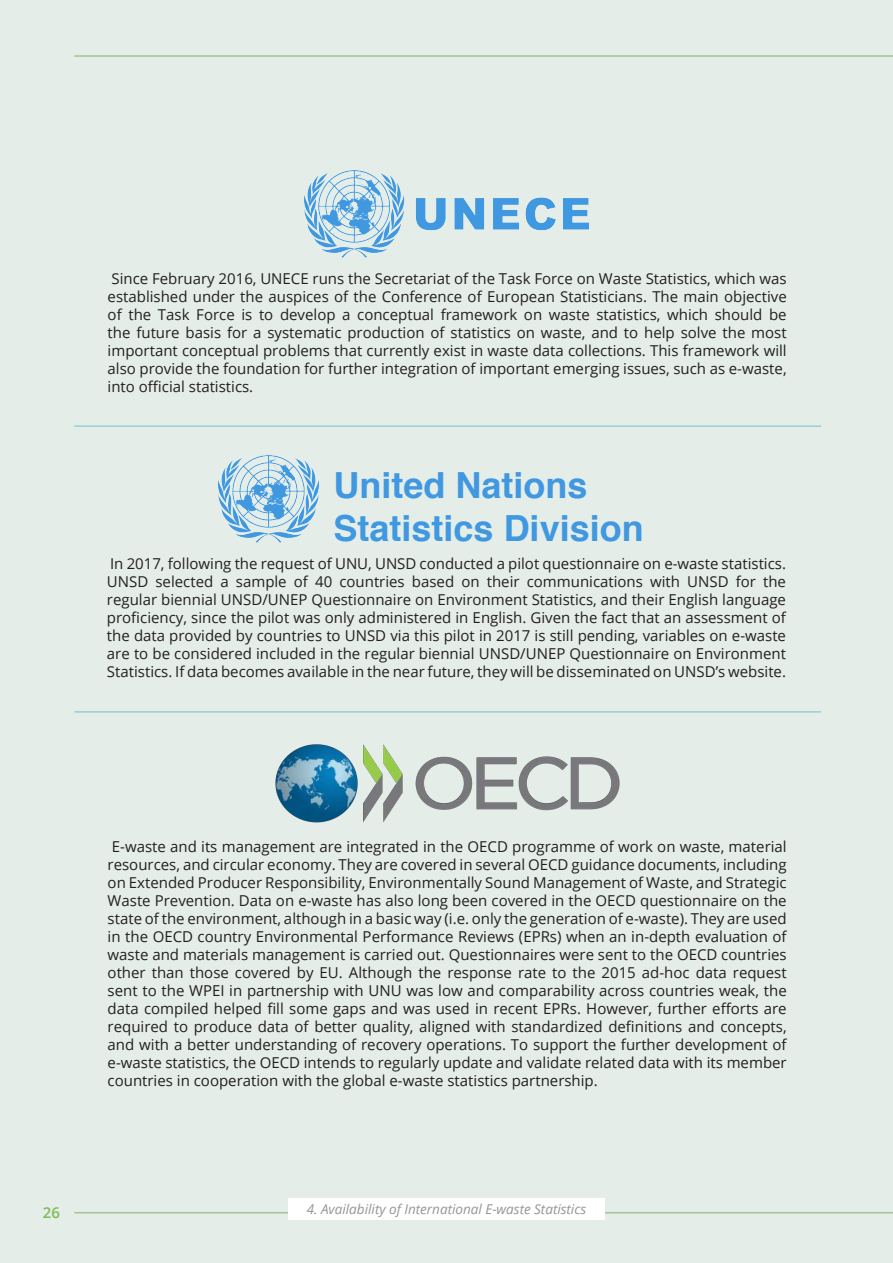
<style>
.page{position:relative;width:893px;height:1263px;background:#e4ede8}
.page>*{position:absolute;margin:0;border:0;box-sizing:border-box;transform-origin:0 0}
.Text_-_References{font:700 36px "Helvetica";color:#4098e1}
.Text_-_Body{font:15px/18px "Open Sans";color:#231f20;text-align:justify}
.Text_-_Body-2{font:600 15px "Open Sans";color:#7dbd57}
.Text_-_Body-3{font:italic 13.5px "Open Sans";color:#939598}
</style>
<div class="page">
<hr style="left:74px;top:55px;width:819px;height:2px;background:#a1c68f">
<hr style="left:74px;top:1212px;width:819px;height:1px;background:#a1c68f">
<div style="left:288px;top:1198px;width:317px;height:21px;background:#fff"></div>
<img style="left:275px;top:744px;width:345px;height:79px">
<img style="left:305px;top:171px;width:283px;height:87px">
<hr style="left:74px;top:425px;width:747px;height:2px;background:#94d0d7">
<hr style="left:74px;top:711px;width:747px;height:2px;background:#94d0d7">
<img style="left:219px;top:455px;width:100px;height:87px">
<p class="Text_-_Body" style="left:108px;top:270px;width:681px">Since February 2016, UNECE runs the Secretariat of the Task Force on Waste Statistics, which was established under the auspices of the Conference of European Statisticians. The main objective of the Task Force is to develop a conceptual framework on waste statistics, which should be the future basis for a systematic production of statistics on waste, and to help solve the most important conceptual problems that currently exist in waste data collections. This framework will also provide the foundation for further integration of important emerging issues, such as e-waste, into official statistics.</p>
<p class="Text_-_References" style="left:334px;top:456px;width:256px">United Nations</p>
<p class="Text_-_References" style="left:334px;top:500px;width:312px">Statistics Division</p>
<p class="Text_-_Body" style="left:107px;top:555px;width:681px">In 2017, following the request of UNU, UNSD conducted a pilot questionnaire on e-waste statistics.<br>UNSD selected a sample of 40 countries based on their communications with UNSD for the regular biennial UNSD/UNEP Questionnaire on Environment Statistics, and their English language proficiency, since the pilot was only administered in English. Given the fact that an assessment of the data provided by countries to UNSD via this pilot in 2017 is still pending, variables on e-waste are to be considered included in the regular biennial UNSD/UNEP Questionnaire on Environment Statistics. If data becomes available in the near future, they will be disseminated on UNSD’s website.</p>
<p class="Text_-_Body" style="left:108px;top:837px;width:681px">E-waste and its management are integrated in the OECD programme of work on waste, material resources, and circular economy. They are covered in several OECD guidance documents, including on Extended Producer Responsibility, Environmentally Sound Management of Waste, and Strategic Waste Prevention. Data on e-waste has also long been covered in the OECD questionnaire on the state of the environment, although in a basic way (i.e. only the generation of e-waste). They are used in the OECD country Environmental Performance Reviews (EPRs) when an in-depth evaluation of waste and materials management is carried out. Questionnaires were sent to the OECD countries other than those covered by EU. Although the response rate to the 2015 ad-hoc data request sent to the WPEI in partnership with UNU was low and comparability across countries weak, the data compiled helped fill some gaps and was used in recent EPRs. However, further efforts are required to produce data of better quality, aligned with standardized definitions and concepts, and with a better understanding of recovery operations. To support the further development of e-waste statistics, the OECD intends to regularly update and validate related data with its member countries in cooperation with the global e-waste statistics partnership.</p>
<p class="Text_-_Body-2" style="left:43px;top:1203px;width:19px">26</p>
<p class="Text_-_Body-3" style="left:307px;top:1199px;width:281px">4. Availability of International E-waste Statistics</p>
</div>
